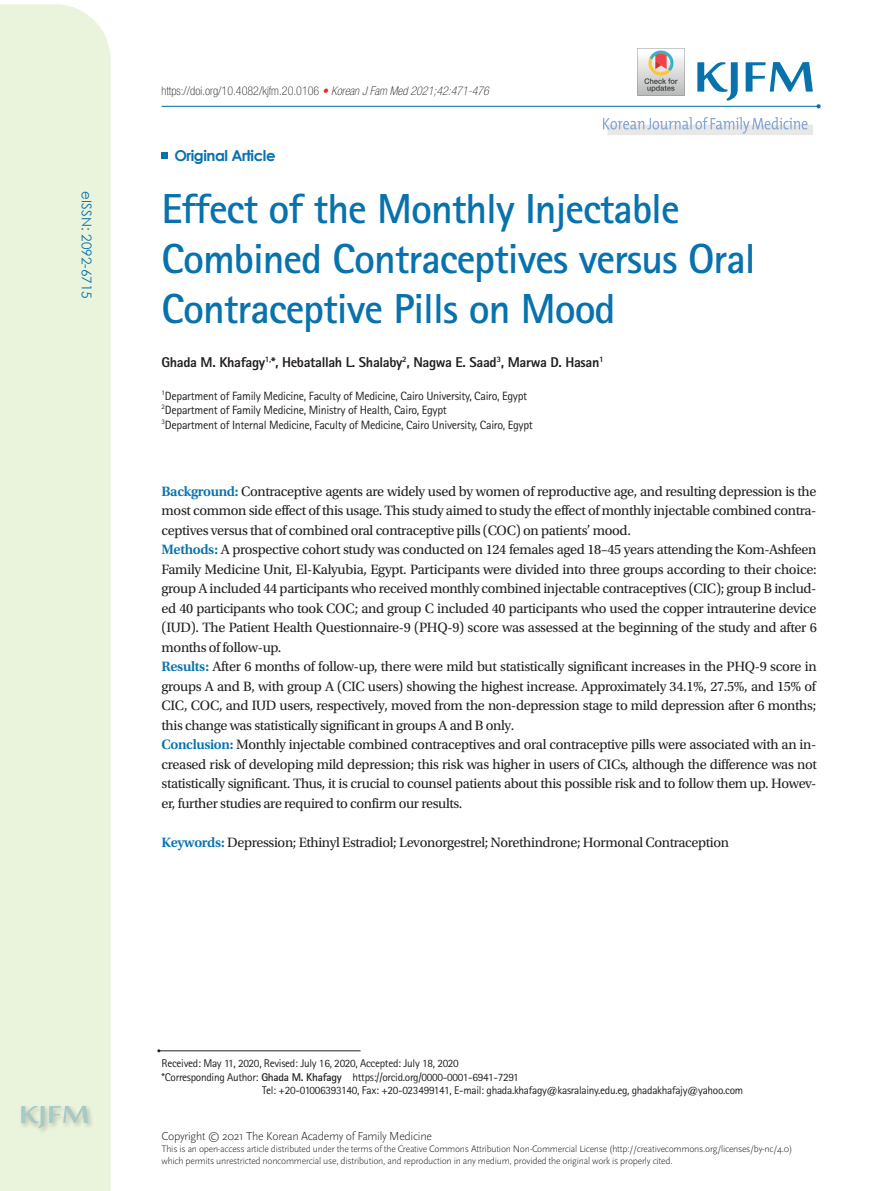
<style>
.page{position:relative;width:893px;height:1191px;background:#fff}
.page>*{position:absolute;margin:0;border:0;box-sizing:border-box;transform-origin:0 0}
.t1{font:700 42px/50.4px "Rotis Sans Serif Std";letter-spacing:-.025em;color:#0872ad}
.t2{font:700 15px "Century Gothic";letter-spacing:-.03em;color:#0872ad}
.t3{font:14.25px/19.5px "Utopia Std";letter-spacing:-.025em;color:#231f20}
.t4{font:800 14.25px "Rotis Sans Serif Std";letter-spacing:-.025em;color:#231f20}
.t5{font:13.5px "Century Gothic";color:#0872ad}
.t6{font:12px/14.4px "Rotis Sans Serif Std";letter-spacing:-.025em;color:#231f20}
.t7{font:100 condensed 12px "Helvetica Neue LT Std";color:#231f20}
.t8{font:300 12px "Scala Sans";letter-spacing:-.025em;color:#231f20}
.t9{font:11.25px "Rotis Sans Serif Std";letter-spacing:-.025em;color:#231f20}
.t10{font:300 9.75px/11.7px "Scala Sans";letter-spacing:-.025em;color:#231f20}
.s1{font-style:italic;color:#e02a30}
.s2{font-style:italic}
.s3{font-weight:600;color:#0872ad}
.s4{font-weight:700}
</style>
<div class="page">
<div style="left:0;top:4px;width:111px;height:1187px;background:#eaf3dc"></div>
<hr style="left:162px;top:106px;width:657px;height:1px;background:#0872ad">
<svg style="left:697px;top:62px;width:124px;height:46px"></svg>
<div style="left:607px;top:125px;width:206px;height:10px;background:#e8e8e9"></div>
<svg style="left:603px;top:117px;width:204px;height:17px"></svg>
<div style="left:19px;top:1103px;width:76px;height:31px;background:#231f20;opacity:.75"></div>
<svg style="left:21px;top:1106px;width:67px;height:22px"></svg>
<hr style="left:159px;top:1050px;width:202px;height:1px;background:#231f20">
<div style="left:162px;top:152px;width:6px;height:7px;background:#0872ad"></div>
<img style="left:638px;top:50px;width:46px;height:46px">
<p class="t5" style="left:96px;top:191px;width:109px;rotate:90deg">eISSN: 2092-6715</p>
<p class="t7" style="left:162px;top:84px;width:329px">https://doi.org/10.4082/kjfm.20.0106 <span class="s1">•</span> <span class="s2">Korean J Fam Med 2021;42:471-476</span></p>
<p class="t2" style="left:174px;top:144px;width:103px">Original Article</p>
<h1 class="t1" style="left:162px;top:182px;width:596px">Effect of the Monthly Injectable<br>Combined Contraceptives versus Oral<br>Contraceptive Pills on Mood</h1>
<p class="t4" style="left:162px;top:353px;width:444px">Ghada M. Khafagy<sup>1,</sup>*, Hebatallah L. Shalaby<sup>2</sup>, Nagwa E. Saad<sup>3</sup>, Marwa D. Hasan<sup>1</sup></p>
<p class="t6" style="left:162px;top:388px;width:373px"><sup>1</sup>Department of Family Medicine, Faculty of Medicine, Cairo University, Cairo, Egypt<br><sup>2</sup>Department of Family Medicine, Ministry of Health, Cairo, Egypt<br><sup>3</sup>Department of Internal Medicine, Faculty of Medicine, Cairo University, Cairo, Egypt</p>
<p class="t3" style="left:162px;top:481px;width:657px"><span class="s3">Background:</span> Contraceptive agents are widely used by women of reproductive age, and resulting depression is the most common side effect of this usage. This study aimed to study the effect of monthly injectable combined contra&shy;ceptives versus that of combined oral contraceptive pills (COC) on patients’ mood.<br><span class="s3">Methods:</span> A prospective cohort study was conducted on 124 females aged 18–45 years attending the Kom-Ashfeen Family Medicine Unit, El-Kalyubia, Egypt. Participants were divided into three groups according to their choice: group A included 44 participants who received monthly combined injectable contraceptives (CIC); group B includ&shy;ed 40 participants who took COC; and group C included 40 participants who used the copper intrauterine device (IUD). The Patient Health Questionnaire-9 (PHQ-9) score was assessed at the beginning of the study and after 6 months of follow-up.<br><span class="s3">Results:</span> After 6 months of follow-up, there were mild but statistically significant increases in the PHQ-9 score in groups A and B, with group A (CIC users) showing the highest increase. Approximately 34.1%, 27.5%, and 15% of CIC, COC, and IUD users, respectively, moved from the non-depression stage to mild depression after 6 months; this change was statistically significant in groups A and B only.<br><span class="s3">Conclusion:</span> Monthly injectable combined contraceptives and oral contraceptive pills were associated with an in&shy;creased risk of developing mild depression; this risk was higher in users of CICs, although the difference was not statistically significant. Thus, it is crucial to counsel patients about this possible risk and to follow them up. Howev&shy;er, further studies are required to confirm our results.</p>
<p class="t3" style="left:162px;top:832px;width:569px"><span class="s3">Keywords:</span> Depression; Ethinyl Estradiol; Levonorgestrel; Norethindrone; Hormonal Contraception</p>
<p class="t9" style="left:162px;top:1057px;width:299px">Received: May 11, 2020, Revised: July 16, 2020, Accepted: July 18, 2020</p>
<p class="t9" style="left:162px;top:1070px;width:359px">*Corresponding Author: <span class="s4">Ghada M. Khafagy</span> https://orcid.org/0000-0001-6941-7291</p>
<p class="t9" style="left:262px;top:1084px;width:483px">Tel: +20-01006393140, Fax: +20-023499141, E-mail: ghada.khafagy@kasralainy.edu.eg, ghadakhafajy@yahoo.com</p>
<p class="t8" style="left:162px;top:1129px;width:272px">Copyright © 2021 The Korean Academy of Family Medicine</p>
<p class="t10" style="left:162px;top:1143px;width:632px">This is an open-access article distributed under the terms of the Creative Commons Attribution Non-Commercial License (http://creativecommons.org/licenses/by-nc/4.0) which permits unrestricted noncommercial use, distribution, and reproduction in any medium, provided the original work is properly cited.</p>
</div>
